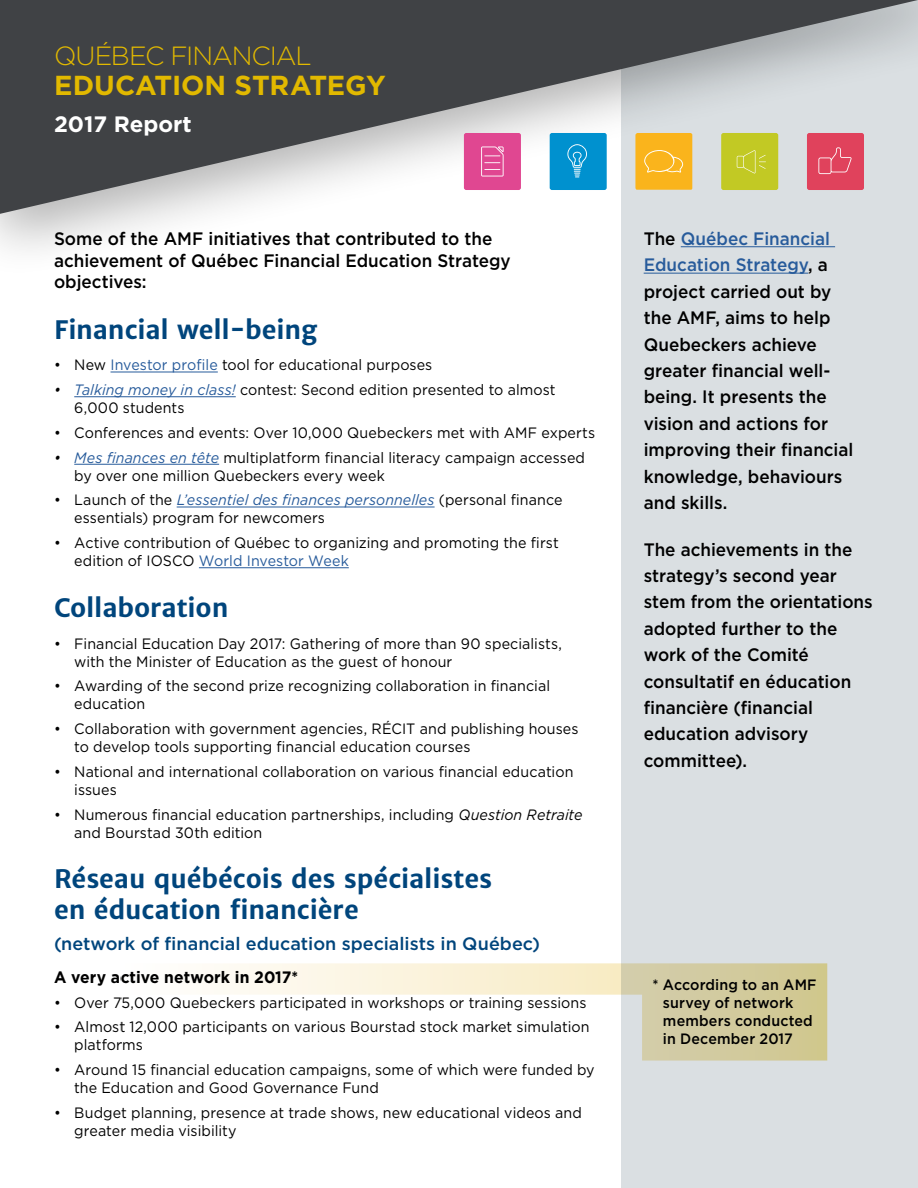
<style>
.page{position:relative;width:918px;height:1188px;background:#fff}
.page>*{position:absolute;margin:0;border:0;box-sizing:border-box;transform-origin:0 0}
.t1{font:700 27.45px "Gotham";color:#e2b900}
.t2{font:300 26.25px "Gotham";letter-spacing:-.045em;color:#e2b900}
.t3{font:700 25.5px/30.6px "Merriweather Sans";letter-spacing:-.005em;color:#00457c}
.t4{font:700 22.2px "Gotham";color:#fff}
.t5{font:500 18px/26.4px "Gotham";color:#000;scale:.95 1}
.t6{font:500 18px "Gotham";color:#00457c}
.t7{font:700 16.5px "Gotham";letter-spacing:.005em;color:#000;scale:.95 1}
.t8{font:15px/18px "Gotham";letter-spacing:.005em;color:#000;scale:.95 1}
.t9{font:500 15px/18px "Gotham";letter-spacing:.01em;color:#000;scale:.95 1}
.s1{color:#275b9b}
.s2{font-style:italic}
.s3{font-style:italic;color:#275b9b}
</style>
<div class="page">
<div style="left:621px;top:0;width:297px;height:1188px;background:#dadfe2"></div>
<div style="left:0;top:0;width:918px;height:280px;background:#000;opacity:.3"></div>
<svg style="left:0;top:0;width:918px;height:214px;fill:#404245"></svg>
<hr style="left:111px;top:372px;width:107px;height:1px;background:#275b9b">
<hr style="left:74px;top:396px;width:162px;height:1px;background:#275b9b">
<hr style="left:74px;top:464px;width:145px;height:1px;background:#275b9b">
<hr style="left:177px;top:507px;width:258px;height:1px;background:#275b9b">
<hr style="left:199px;top:567px;width:150px;height:1px;background:#275b9b">
<hr style="left:681px;top:246px;width:154px;height:1px;background:#275b9b">
<hr style="left:644px;top:273px;width:164px;height:1px;background:#275b9b">
<svg style="left:214px;top:963px;width:613px;height:98px"></svg>
<div style="left:464px;top:133px;width:57px;height:57px;background:#e04791;border-radius:2px"></div>
<svg style="left:481px;top:146px;width:23px;height:31px"></svg>
<div style="left:550px;top:133px;width:57px;height:57px;background:#0091cf;border-radius:2px"></div>
<svg style="left:567px;top:144px;width:20px;height:33px"></svg>
<svg style="left:635px;top:133px;width:57px;height:57px;background:#f9b726"></svg>
<div style="left:721px;top:133px;width:57px;height:57px;background:#c2c924;border-radius:2px"></div>
<svg style="left:737px;top:150px;width:29px;height:24px"></svg>
<div style="left:807px;top:133px;width:57px;height:57px;background:#e0425c;border-radius:2px"></div>
<svg style="left:818px;top:147px;width:34px;height:27px"></svg>
<p class="t2" style="left:54px;top:39px;width:259px">QUÉBEC FINANCIAL</p>
<p class="t1" style="left:54px;top:69px;width:333px">EDUCATION STRATEGY</p>
<p class="t4" style="left:54px;top:111px;width:139px">2017 Report</p>
<p class="t5" style="left:54px;top:228px;width:482px;line-height:21.6px">Some of the AMF initiatives that contributed to the achievement of Québec Financial Education Strategy objectives:</p>
<h2 class="t3" style="left:54px;top:314px;width:265px">Financial well-being</h2>
<p class="t8" style="left:54px;top:356px;width:400px">• New <span class="s1">Investor profile</span> tool for educational purposes</p>
<p class="t8" style="left:74px;top:381px;width:508px;text-indent:-20px"><span class="s2">•</span> <span class="s3">Talking money in class!</span> contest: Second edition presented to almost<br>6,000 students</p>
<p class="t8" style="left:54px;top:424px;width:571px">• Conferences and events: Over 10,000 Quebeckers met with AMF experts</p>
<p class="t8" style="left:74px;top:448px;width:539px;text-indent:-20px"><span class="s2">•</span> <span class="s3">Mes finances en tête</span> multiplatform financial literacy campaign accessed by over one million Quebeckers every week</p>
<p class="t8" style="left:74px;top:491px;width:516px;text-indent:-20px">• Launch of the <span class="s3">L’essentiel des finances personnelles</span> (personal finance essentials) program for newcomers</p>
<p class="t8" style="left:74px;top:534px;width:512px;text-indent:-20px">• Active contribution of Québec to organizing and promoting the first edition of IOSCO <span class="s1">World Investor Week</span></p>
<h2 class="t3" style="left:54px;top:592px;width:176px">Collaboration</h2>
<p class="t8" style="left:74px;top:634px;width:515px;text-indent:-20px">• Financial Education Day 2017: Gathering of more than 90 specialists, with the Minister of Education as the guest of honour</p>
<p class="t8" style="left:74px;top:677px;width:502px;text-indent:-20px">• Awarding of the second prize recognizing collaboration in financial education</p>
<p class="t8" style="left:74px;top:720px;width:532px;text-indent:-20px">• Collaboration with government agencies, RÉCIT and publishing houses to develop tools supporting financial education courses</p>
<p class="t8" style="left:74px;top:762px;width:527px;text-indent:-20px">• National and international collaboration on various financial education issues</p>
<p class="t8" style="left:74px;top:805px;width:537px;text-indent:-20px">• Numerous financial education partnerships, including <span class="s2">Question Retraite </span>and Bourstad 30th edition</p>
<h2 class="t3" style="left:54px;top:864px;width:440px">Réseau québécois des spécialistes en éducation financière</h2>
<h2 class="t6" style="left:54px;top:932px;width:488px">(network of financial education specialists in Québec)</h2>
<p class="t7" style="left:54px;top:967px;width:259px">A very active network in 2017*</p>
<p class="t8" style="left:54px;top:993px;width:562px">• Over 75,000 Quebeckers participated in workshops or training sessions</p>
<p class="t8" style="left:74px;top:1018px;width:544px;text-indent:-20px">• Almost 12,000 participants on various Bourstad stock market simulation platforms</p>
<p class="t8" style="left:74px;top:1061px;width:549px;text-indent:-20px">• Around 15 financial education campaigns, some of which were funded by the Education and Good Governance Fund</p>
<p class="t8" style="left:74px;top:1104px;width:536px;text-indent:-20px">• Budget planning, presence at trade shows, new educational videos and greater media visibility</p>
<p class="t5" style="left:644px;top:225px;width:222px">The <span class="s1">Québec Financial<br>Education Strategy</span>, a project carried out by the AMF, aims to help<br>Quebeckers achieve greater financial well&shy;being. It presents the vision and actions for improving their financial knowledge, behaviours and skills.</p>
<p class="t5" style="left:644px;top:536px;width:243px">The achievements in the strategy’s second year stem from the orientations adopted further to the work of the Comité consultatif en éducation financière (financial education advisory committee).</p>
<p class="t9" style="left:663px;top:976px;width:163px;text-indent:-10px">* According to an AMF survey of network members conducted in December 2017</p>
</div>
